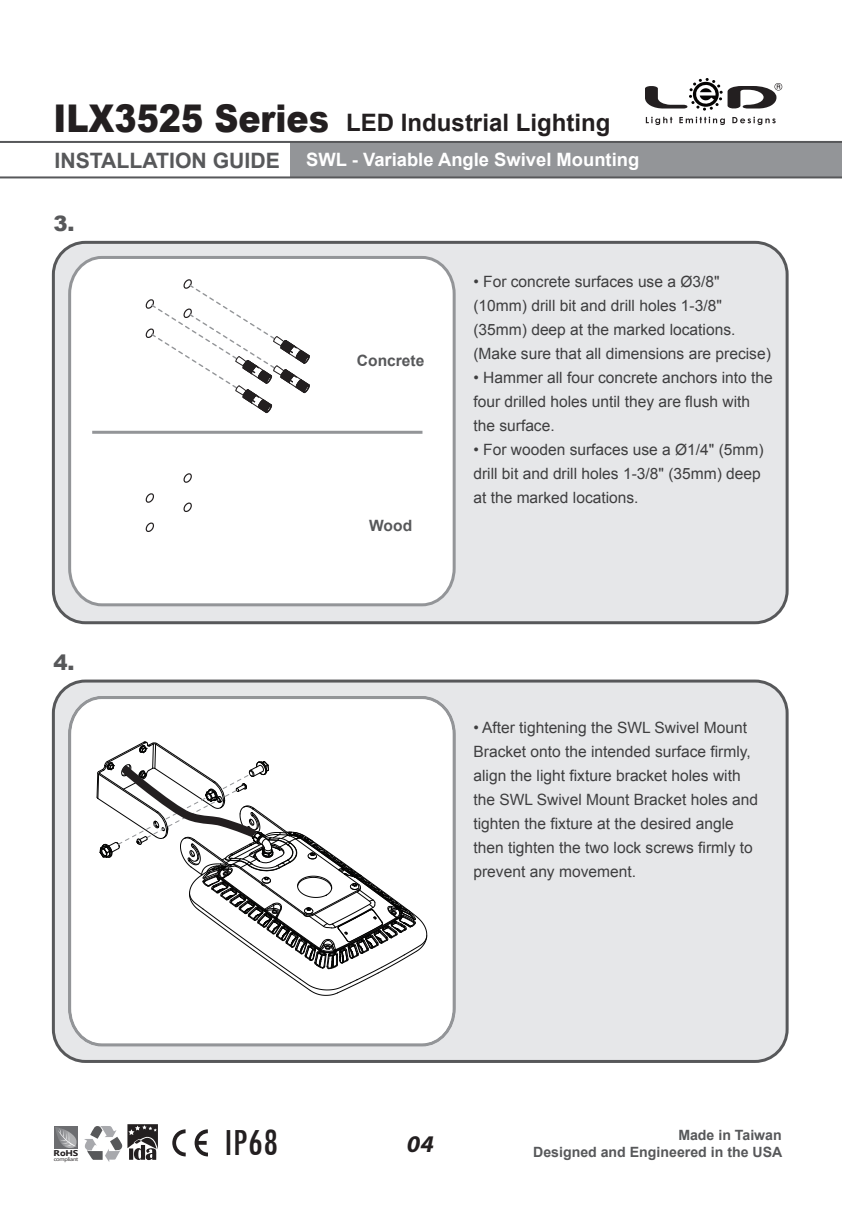
<style>
.page{position:relative;width:842px;height:1214px;background:#fff}
.page>*{position:absolute;margin:0;border:0;box-sizing:border-box;transform-origin:0 0}
.t1{font:condensed 39.8px "Tw Cen";color:#231f20;scale:1.04 1}
.t2{font:700 24px "Arial";color:#231f20}
.t3{font:italic 700 24px "Myriad Pro";color:#231f20;scale:1.04 1}
.t4{font:700 21.2px "Arial";color:#57585a}
.t5{font:900 21.2px "Arial";color:#57585a}
.t6{font:700 18.4px "Arial";color:#fff}
.t7{font:15.6px/24px "Arial";color:#3e3e3f}
.t8{font:700 15.6px "Arial";color:#57585a}
.t9{font:700 14.2px/17px "Arial";color:#57585a;text-align:right}
.t10{font:700 8.6px "Khmer UI";color:#231f20;scale:1.08 1}
.t11{font:700 8.4px "Khmer UI";color:#231f20;scale:1.18 1}
.t12{font:5.2px "Khmer UI";letter-spacing:-.04em;color:#231f20;scale:1.15 1}
.s1{font-weight:900;font-size:38.2px}
</style>
<div class="page">
<div style="left:291px;top:142px;width:551px;height:35px;background:#939598"></div>
<hr style="left:0;top:141px;width:842px;height:2px;background:#57585a">
<hr style="left:0;top:176px;width:842px;height:2px;background:#57585a">
<div style="left:53px;top:242px;width:734px;height:380px;background:#e6e7e9;border-radius:32px"></div>
<div style="left:52px;top:241px;width:737px;height:383px;border:3px solid #57585a;border-radius:32px"></div>
<div style="left:68px;top:256px;width:388px;height:351px;background:#fff"></div>
<div style="left:53px;top:681px;width:734px;height:380px;background:#e6e7e9;border-radius:32px"></div>
<div style="left:52px;top:679px;width:737px;height:383px;border:3px solid #57585a;border-radius:32px"></div>
<svg style="left:68px;top:696px;width:388px;height:351px;background:#f5f5f6"></svg>
<svg style="left:54px;top:1126px;width:24px;height:22px"></svg>
<svg style="left:55px;top:1126px;width:22px;height:21px"></svg>
<svg style="left:172px;top:1129px;width:36px;height:27px"></svg>
<svg style="left:84px;top:1124px;width:74px;height:37px"></svg>
<svg style="left:645px;top:78px;width:137px;height:33px"></svg>
<svg style="left:646px;top:117px;width:26px;height:8px"></svg>
<svg style="left:679px;top:117px;width:46px;height:8px"></svg>
<svg style="left:732px;top:117px;width:44px;height:8px"></svg>
<svg style="left:144px;top:278px;width:166px;height:136px;background:#f0f0f0"></svg>
<svg style="left:144px;top:492px;width:10px;height:11px"></svg>
<svg style="left:182px;top:472px;width:10px;height:11px"></svg>
<svg style="left:144px;top:521px;width:10px;height:11px"></svg>
<svg style="left:182px;top:501px;width:10px;height:11px"></svg>
<svg style="left:96px;top:740px;width:332px;height:256px;background:#e2e2e2"></svg>
<h2 class="t2" style="left:53px;top:107px;width:558px"><span class="s1">ILX3525 Series</span> LED Industrial Lighting</h2>
<h3 class="t4" style="left:54px;top:146px;width:227px">INSTALLATION GUIDE</h3>
<h3 class="t5" style="left:53px;top:208px;width:23px">3.</h3>
<p class="t6" style="left:306px;top:148px;width:335px">SWL - Variable Angle Swivel Mounting</p>
<p class="t8" style="left:357px;top:350px;width:69px">Concrete</p>
<p class="t8" style="left:369px;top:514px;width:44px">Wood</p>
<p class="t7" style="left:473px;top:269px;width:299px">• For concrete surfaces use a Ø3/8" (10mm) drill bit and drill holes 1-3/8" (35mm) deep at the marked locations. (Make sure that all dimensions are precise)</p>
<p class="t7" style="left:473px;top:365px;width:301px">• Hammer all four concrete anchors into the four drilled holes until they are flush with the surface.</p>
<p class="t7" style="left:473px;top:437px;width:292px">• For wooden surfaces use a Ø1/4" (5mm) drill bit and drill holes 1-3/8" (35mm) deep at the marked locations.</p>
<h3 class="t5" style="left:53px;top:646px;width:23px">4.</h3>
<p class="t7" style="left:473px;top:715px;width:286px">• After tightening the SWL Swivel Mount Bracket onto the intended surface firmly, align the light fixture bracket holes with the SWL Swivel Mount Bracket holes and tighten the fixture at the desired angle then tighten the two lock screws firmly to prevent any movement.</p>
<p class="t11" style="left:54px;top:1148px;width:23px">R HS</p>
<p class="t10" style="left:60px;top:1147px;width:7px">o</p>
<p class="t12" style="left:54px;top:1155px;width:23px">compliant</p>
<h1 class="t1" style="left:223px;top:1118px;width:54px">IP68</h1>
<h2 class="t3" style="left:407px;top:1127px;width:27px">04</h2>
<p class="t9" style="left:533px;top:1126px;width:251px">Made in Taiwan<br>Designed and Engineered in the USA</p>
</div>
